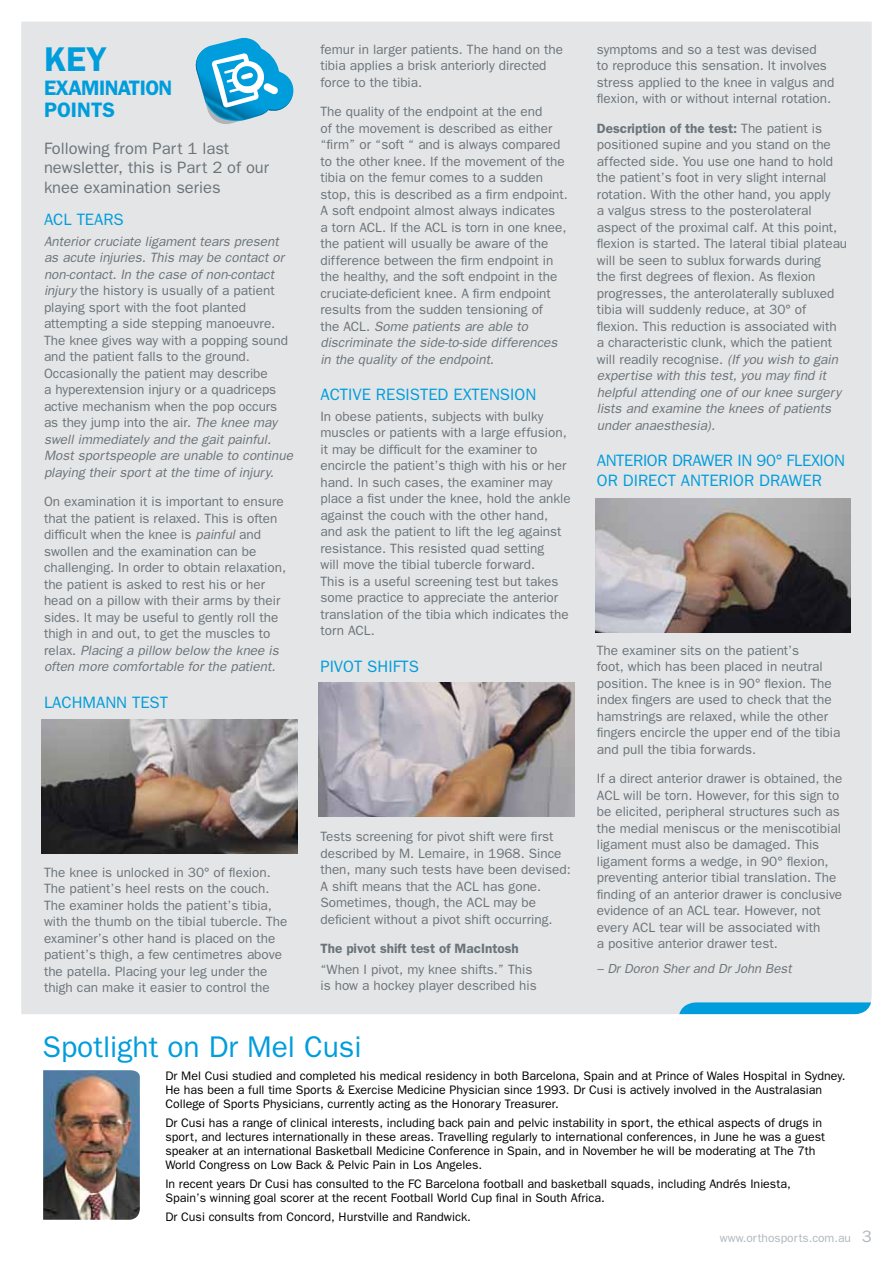
<style>
.page{position:relative;width:893px;height:1263px;background:#fff}
.page>*{position:absolute;margin:0;border:0;box-sizing:border-box;transform-origin:0 0}
.t1{font:600 34.5px "Franklin Gothic";color:#009ddc}
.t2{font:30px "Franklin Gothic";color:#009ddc}
.t3{font:600 21px/22.5px "Franklin Gothic";letter-spacing:-.03em;color:#009ddc}
.t4{font:16.5px "Franklin Gothic";color:#009ddc}
.t5{font:16.5px/19.5px "Franklin Gothic";color:#6a747b}
.t6{font:13.5px/16.5px "Franklin Gothic";color:#6a747b}
.t7{font:600 13.5px "Franklin Gothic";color:#6a747b}
.t8{font:italic 13.2px "Franklin Gothic";color:#6a747b}
.t9{font:12.3px/14.2px "Franklin Gothic";color:#000}
.t10{font:12px "Franklin Gothic";color:#b0b7bb}
.s1{font-style:italic}
.s2{font-weight:600}
.s3{font-size:16.5px}
</style>
<div class="page">
<div style="left:21px;top:22px;width:851px;height:992px;background:#e4e5e6"></div>
<svg style="left:679px;top:1002px;width:192px;height:13px;background:#21a8df"></svg>
<svg style="left:195px;top:38px;width:101px;height:86px;background:#6cbdde"></svg>
<img style="left:43px;top:1070px;width:97px;height:150px">
<img style="left:319px;top:682px;width:255px;height:134px">
<img style="left:595px;top:499px;width:255px;height:133px">
<img style="left:42px;top:720px;width:256px;height:134px">
<h1 class="t1" style="left:44px;top:39px;width:64px">Key</h1>
<h3 class="t3" style="left:44px;top:76px;width:127px">Examination<br>Points</h3>
<p class="t5" style="left:44px;top:138px;width:227px">Following from Part 1 last newsletter, this is Part 2 of our knee examination series</p>
<p class="t4" style="left:44px;top:210px;width:43px">ACL tears</p>
<p class="t6" style="left:44px;top:233px;width:250px"><span class="s1">Anterior cruciate ligament tears present as acute injuries. This may be contact or non-contact. In the case of non-contact injury</span> the history is usually of a patient playing sport with the foot planted attempting a side stepping manoeuvre.<br>The knee gives way with a popping sound and the patient falls to the ground.<br>Occasionally the patient may describe<br>a hyperextension injury or a quadriceps active mechanism when the pop occurs as they jump into the air. <span class="s1">The knee may swell immediately and the gait painful.<br>Most sportspeople are unable to continue playing their sport at the time of injury.</span></p>
<p class="t6" style="left:44px;top:493px;width:244px">On examination it is important to ensure that the patient is relaxed. This is often difficult when the knee is <span class="s1">painful</span> and swollen and the examination can be challenging. In order to obtain relaxation, the patient is asked to rest his or her head on a pillow with their arms by their sides. It may be useful to gently roll the thigh in and out, to get the muscles to relax. <span class="s1">Placing a pillow below the knee is often more comfortable for the patient.</span></p>
<p class="t4" style="left:44px;top:692px;width:51px">Lachmann</p>
<p class="t4" style="left:132px;top:692px;width:18px">Test</p>
<p class="t6" style="left:44px;top:864px;width:245px">The knee is unlocked in 30° of flexion.<br>The patient’s heel rests on the couch.<br>The examiner holds the patient’s tibia, with the thumb on the tibial tubercle. The examiner’s other hand is placed on the patient’s thigh, a few centimetres above the patella. Placing your leg under the thigh can make it easier to control the</p>
<p class="t6" style="left:320px;top:41px;width:244px">femur in larger patients. The hand on the tibia applies a brisk anteriorly directed force to the tibia.</p>
<p class="t6" style="left:320px;top:103px;width:249px">The quality of the endpoint at the end<br>of the movement is described as either “firm” or “soft “ and is always compared to the other knee. If the movement of the tibia on the femur comes to a sudden stop, this is described as a firm endpoint.<br>A soft endpoint almost always indicates<br>a torn ACL. If the ACL is torn in one knee, the patient will usually be aware of the difference between the firm endpoint in the healthy, and the soft endpoint in the cruciate-deficient knee. A firm endpoint results from the sudden tensioning of<br>the ACL. <span class="s1">Some patients are able to discriminate the side-to-side differences in the quality of the endpoint.</span></p>
<p class="t4" style="left:320px;top:385px;width:66px">Active resisted</p>
<p class="t4" style="left:453px;top:385px;width:29px">extension</p>
<p class="t6" style="left:320px;top:408px;width:252px">In obese patients, subjects with bulky muscles or patients with a large effusion, it may be difficult for the examiner to encircle the patient’s thigh with his or her hand. In such cases, the examiner may place a fist under the knee, hold the ankle against the couch with the other hand, and ask the patient to lift the leg against resistance. This resisted quad setting<br>will move the tibial tubercle forward.<br>This is a useful screening test but takes some practice to appreciate the anterior translation of the tibia which indicates the torn ACL.</p>
<p class="t4" style="left:320px;top:657px;width:77px">Pivot shifts</p>
<p class="t6" style="left:320px;top:828px;width:252px">Tests screening for pivot shift were first described by M. Lemaire, in 1968. Since then, many such tests have been devised:<br>A shift means that the ACL has gone.<br>Sometimes, though, the ACL may be deficient without a pivot shift occurring.</p>
<p class="t7" style="left:320px;top:940px;width:200px">The pivot shift test of MacIntosh</p>
<p class="t6" style="left:320px;top:960px;width:218px">“When I pivot, my knee shifts.” This is how a hockey player described his</p>
<p class="t6" style="left:597px;top:41px;width:239px">symptoms and so a test was devised<br>to reproduce this sensation. It involves stress applied to the knee in valgus and flexion, with or without internal rotation.</p>
<p class="t6" style="left:597px;top:119px;width:252px"><span class="s2">Description of the test:</span> The patient is positioned supine and you stand on the affected side. You use one hand to hold the patient’s foot in very slight internal rotation. With the other hand, you apply<br>a valgus stress to the posterolateral aspect of the proximal calf. At this point, flexion is started. The lateral tibial plateau will be seen to sublux forwards during<br>the first degrees of flexion. As flexion progresses, the anterolaterally subluxed tibia will suddenly reduce, at 30° of flexion. This reduction is associated with a characteristic clunk, which the patient will readily recognise. <span class="s1">(If you wish to gain expertise with this test, you may find it helpful attending one of our knee surgery lists and examine the knees of patients under anaesthesia).</span></p>
<p class="t4" style="left:597px;top:451px;width:19px">Anterior</p>
<p class="t4" style="left:672px;top:451px;width:11px">drawer</p>
<p class="t4" style="left:737px;top:451px;width:91px">in 90° flexion</p>
<p class="t4" style="left:597px;top:470px;width:36px">or direct</p>
<p class="t4" style="left:681px;top:470px;width:11px">anterior</p>
<p class="t4" style="left:759px;top:470px;width:12px">drawer</p>
<p class="t6" style="left:597px;top:642px;width:245px">The examiner sits on the patient’s<br>foot, which has been placed in neutral position. The knee is in 90° flexion. The index fingers are used to check that the hamstrings are relaxed, while the other fingers encircle the upper end of the tibia and pull the tibia forwards.</p>
<p class="t6" style="left:597px;top:770px;width:247px">If a direct anterior drawer is obtained, the ACL will be torn. H owever, for this sign to be elicited, peripheral structures such as the medial meniscus or the meniscotibial ligament must also be damaged. This ligament forms a wedge, in 90° flexion, preventing anterior tibial translation. The finding of an anterior drawer is conclusive evidence of an ACL tear. H owever, not every ACL tear will be associated with<br>a positive anterior drawer test.</p>
<p class="t8" style="left:597px;top:961px;width:196px">– Dr Doron Sher and Dr John Best</p>
<h2 class="t2" style="left:43px;top:1029px;width:321px">Spotlight on Dr Mel Cusi</h2>
<p class="t9" style="left:165px;top:1068px;width:682px">Dr Mel Cusi studied and completed his medical residency in both Barcelona, Spain and at Prince of Wales Hospital in Sydney.<br>He has been a full time Sports &amp; Exercise Medicine Physician since 1993. Dr Cusi is actively involved in the Australasian<br>College of Sports Physicians, currently acting as the Honorary Treasurer.</p>
<p class="t9" style="left:165px;top:1115px;width:661px">Dr Cusi has a range of clinical interests, including back pain and pelvic instability in sport, the ethical aspects of drugs in sport, and lectures internationally in these areas. Travelling regularly to international conferences, in June he was a guest speaker at an international Basketball Medicine Conference in Spain, and in November he will be moderating at The 7th World Congress on Low Back &amp; Pelvic Pain in Los Angeles.</p>
<p class="t9" style="left:165px;top:1176px;width:627px">In recent years Dr Cusi has consulted to the FC Barcelona football and basketball squads, including Andrés Iniesta,<br>Spain’s winning goal scorer at the recent Football World Cup final in South Africa.</p>
<p class="t9" style="left:165px;top:1209px;width:307px">Dr Cusi consults from Concord, H urstville and Randwick.</p>
<p class="t10" style="left:720px;top:1231px;width:153px">www.orthosports.com.au <span class="s3">3</span></p>
</div>
